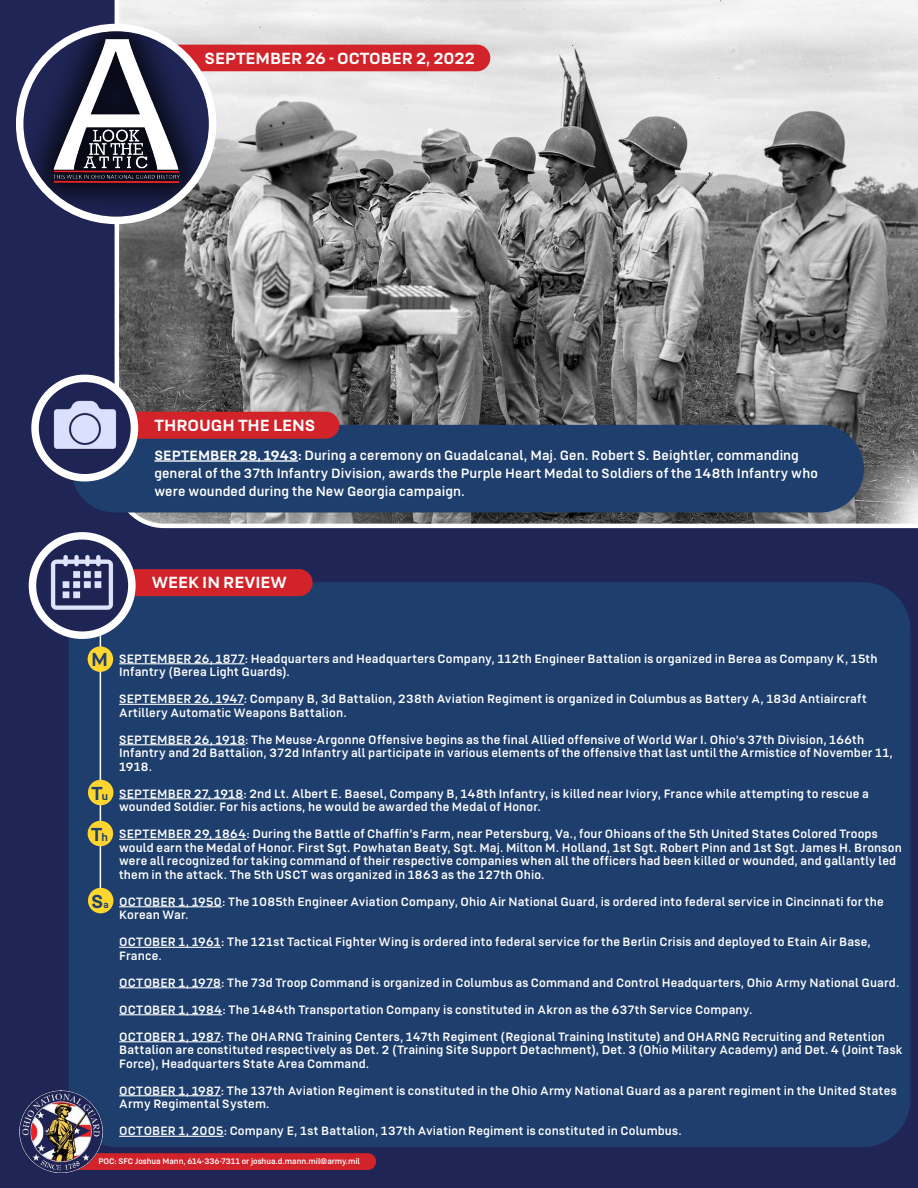
<style>
.page{position:relative;width:918px;height:1188px;background:#1f2555}
.page>*{position:absolute;margin:0;border:0;box-sizing:border-box;transform-origin:0 0}
.t1{font:700 21px/41.1px "US Army";color:#1e3f6d}
.t2{font:700 18px "US Army";color:#fff}
.t3{font:15px/18px "US Army";letter-spacing:.005em;color:#fff}
.t4{font:13.5px/13.5px "US Army";letter-spacing:.01em;color:#fff}
.t5{font:9px "US Army";color:#fff}
.s1{font-weight:700}
.s2{font-size:12px}
.s3{font-size:10.5px}
</style>
<div class="page">
<div style="left:69px;top:582px;width:841px;height:565px;background:#1e3f6d;border-radius:47px"></div>
<hr style="left:119px;top:663px;width:126px;height:1px;background:#fff">
<hr style="left:119px;top:704px;width:125px;height:1px;background:#fff">
<hr style="left:119px;top:744px;width:126px;height:1px;background:#fff">
<hr style="left:119px;top:798px;width:124px;height:1px;background:#fff">
<hr style="left:119px;top:839px;width:127px;height:1px;background:#fff">
<hr style="left:119px;top:906px;width:103px;height:1px;background:#fff">
<hr style="left:119px;top:947px;width:102px;height:1px;background:#fff">
<hr style="left:119px;top:987px;width:102px;height:1px;background:#fff">
<hr style="left:119px;top:1014px;width:103px;height:1px;background:#fff">
<hr style="left:119px;top:1041px;width:102px;height:1px;background:#fff">
<hr style="left:119px;top:1095px;width:102px;height:1px;background:#fff">
<hr style="left:119px;top:1136px;width:105px;height:1px;background:#fff">
<div style="left:45px;top:569px;width:268px;height:27px;background:#d2232a;border-radius:14px"></div>
<img style="left:32px;top:536px;width:100px;height:99px;border-radius:50px">
<div style="left:29px;top:532px;width:107px;height:107px;border:8px solid #fff;border-radius:50%"></div>
<hr style="left:100px;top:631px;width:1px;height:272px;background:#fff">
<div style="left:88px;top:646px;width:25px;height:26px;background:#ffd530;border-radius:50%"></div>
<div style="left:88px;top:780px;width:25px;height:25px;background:#ffd530;border-radius:50%"></div>
<div style="left:88px;top:821px;width:25px;height:25px;background:#ffd530;border-radius:50%"></div>
<div style="left:88px;top:888px;width:25px;height:25px;background:#ffd530;border-radius:50%"></div>
<svg style="left:115px;top:0;width:803px;height:528px;background:#9a9a9a"></svg>
<div style="left:71px;top:425px;width:793px;height:88px;background:#1e3f6d;border-radius:44px"></div>
<hr style="left:154px;top:460px;width:144px;height:2px;background:#fff">
<div style="left:48px;top:412px;width:291px;height:27px;background:#d2232a;border-radius:14px"></div>
<img style="left:35px;top:378px;width:99px;height:100px;border-radius:50px">
<div style="left:31px;top:375px;width:107px;height:107px;border:8px solid #fff;border-radius:50%"></div>
<div style="left:98px;top:45px;width:392px;height:26px;background:#d2232a;border-radius:13px"></div>
<div style="left:20px;top:28px;width:193px;height:191px;background:#000;opacity:.75"></div>
<img style="left:49px;top:29px;width:133px;height:191px">
<div style="left:16px;top:24px;width:200px;height:200px;border:8px solid #fff;border-radius:50%"></div>
<div style="left:48px;top:1153px;width:328px;height:17px;background:#d2232a;border-radius:8px"></div>
<img style="left:19px;top:1090px;width:83px;height:82px">
<h2 class="t2" style="left:205px;top:48px;width:272px">SEPTEMBER 26 - OCTOBER 2, 2022</h2>
<h2 class="t2" style="left:154px;top:415px;width:163px">THROUGH THE LENS</h2>
<p class="t3" style="left:154px;top:446px;width:665px"><span class="s1">SEPTEMBER 28, 1943:</span> During a ceremony on Guadalcanal, Maj. Gen. Robert S. Beightler, commanding general of the 37th Infantry Division, awards the Purple Heart Medal to Soldiers of the 148th Infantry who were wounded during the New Georgia campaign.</p>
<h2 class="t2" style="left:152px;top:573px;width:136px">WEEK IN REVIEW</h2>
<h1 class="t1" style="left:91px;top:639px;width:18px">M</h1>
<h1 class="t1" style="left:91px;top:773px;width:19px">T<span class="s2">u<br></span>T<span class="s2">h</span></h1>
<h1 class="t1" style="left:91px;top:881px;width:19px">S<span class="s3">a</span></h1>
<p class="t4" style="left:119px;top:652px;width:760px">SEPTEMBER 26, 1877: Headquarters and Headquarters Company, 112th Engineer Battalion is organized in Berea as Company K, 15th<br>Infantry (Berea Light Guards).</p>
<p class="t4" style="left:119px;top:692px;width:749px">SEPTEMBER 26, 1947: Company B, 3d Battalion, 238th Aviation Regiment is organized in Columbus as Battery A, 183d Antiaircraft<br>Artillery Automatic Weapons Battalion.</p>
<p class="t4" style="left:119px;top:733px;width:775px">SEPTEMBER 26, 1918: The Meuse-Argonne Offensive begins as the final Allied offensive of World War I. Ohio’s 37th Division, 166th<br>Infantry and 2d Battalion, 372d Infantry all participate in various elements of the offensive that last until the Armistice of November 11,<br>1918.</p>
<p class="t4" style="left:119px;top:787px;width:751px">SEPTEMBER 27, 1918: 2nd Lt. Albert E. Baesel, Company B, 148th Infantry, is killed near Iviory, France while attempting to rescue a wounded Soldier. For his actions, he would be awarded the Medal of Honor.</p>
<p class="t4" style="left:119px;top:827px;width:784px">SEPTEMBER 29, 1864: During the Battle of Chaffin’s Farm, near Petersburg, Va., four Ohioans of the 5th United States Colored Troops would earn the Medal of Honor. First Sgt. Powhatan Beaty, Sgt. Maj. Milton M. Holland, 1st Sgt. Robert Pinn and 1st Sgt. James H. Bronson were all recognized for taking command of their respective companies when all the officers had been killed or wounded, and gallantly led them in the attack. The 5th USCT was organized in 1863 as the 127th Ohio.</p>
<p class="t4" style="left:119px;top:895px;width:766px">OCTOBER 1, 1950: The 1085th Engineer Aviation Company, Ohio Air National Guard, is ordered into federal service in Cincinnati for the<br>Korean War.</p>
<p class="t4" style="left:119px;top:935px;width:753px">OCTOBER 1, 1961: The 121st Tactical Fighter Wing is ordered into federal service for the Berlin Crisis and deployed to Etain Air Base,<br>France.</p>
<p class="t4" style="left:119px;top:969px;width:782px;line-height:27px">OCTOBER 1, 1978: The 73d Troop Command is organized in Columbus as Command and Control Headquarters, Ohio Army National Guard.<br>OCTOBER 1, 1984: The 1484th Transportation Company is constituted in Akron as the 637th Service Company.<br>OCTOBER 1, 1987: The OHARNG Training Centers, 147th Regiment (Regional Training Institute) and OHARNG Recruiting and Retention</p>
<p class="t4" style="left:119px;top:1043px;width:785px">Battalion are constituted respectively as Det. 2 (Training Site Support Detachment), Det. 3 (Ohio Military Academy) and Det. 4 (Joint Task<br>Force), Headquarters State Area Command.</p>
<p class="t4" style="left:119px;top:1084px;width:779px">OCTOBER 1, 1987: The 137th Aviation Regiment is constituted in the Ohio Army National Guard as a parent regiment in the United States<br>Army Regimental System.</p>
<p class="t4" style="left:119px;top:1124px;width:564px">OCTOBER 1, 2005: Company E, 1st Battalion, 137th Aviation Regiment is constituted in Columbus.</p>
<p class="t5" style="left:99px;top:1157px;width:263px">POC: SFC Joshua Mann, 614-336-7311 or joshua.d.mann.mil@army.mil</p>
</div>
